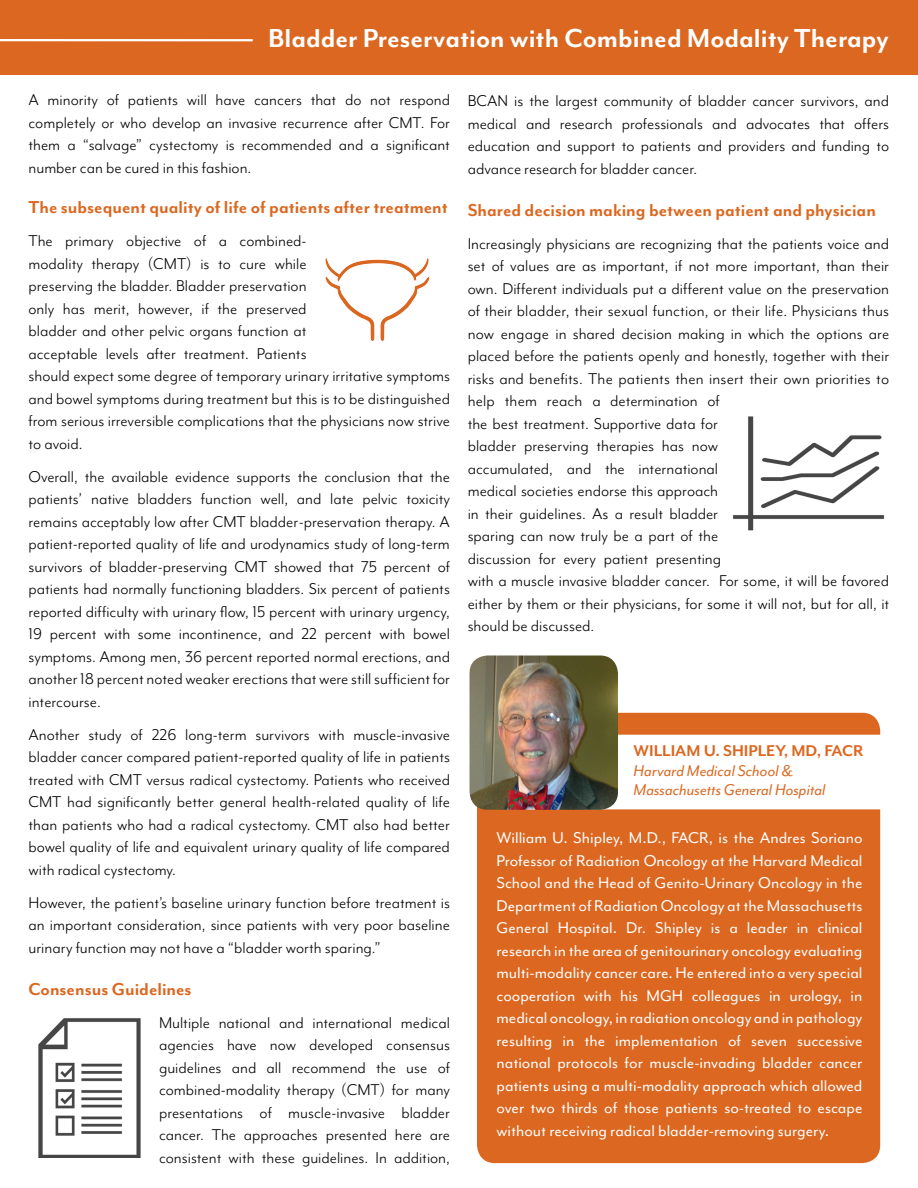
<style>
.page{position:relative;width:918px;height:1188px;background:#fff}
.page>*{position:absolute;margin:0;border:0;box-sizing:border-box;transform-origin:0 0}
.t1{font:700 30px "Mr Eaves Mod OT";color:#fff}
.t2{font:700 19.8px "Mr Eaves Mod OT";color:#db6720}
.t3{font:18px/22.5px "Mr Eaves Mod OT";color:#000;text-align:justify}
.t4{font:18px/22.5px "Mr Eaves Mod OT";color:#fff;text-align:justify}
.t5{font:italic 18px/19.5px "Mr Eaves Mod OT";color:#db6720}
.t6{font:700 18px "Mr Eaves Mod OT";color:#db6720}
</style>
<div class="page">
<div style="left:0;top:0;width:918px;height:75px;background:#db6720"></div>
<hr style="left:0;top:39px;width:253px;height:2px;background:#fff">
<img style="left:733px;top:416px;width:152px;height:115px">
<img style="left:38px;top:1018px;width:103px;height:140px">
<div style="left:477px;top:713px;width:403px;height:450px;background:#db6720;border-radius:18px"></div>
<div style="left:571px;top:735px;width:326px;height:74px;background:#fff;border-radius:18px"></div>
<img style="left:470px;top:656px;width:148px;height:154px">
<img style="left:325px;top:258px;width:105px;height:83px">
<h1 class="t1" style="left:268px;top:22px;width:622px">Bladder Preservation with Combined Modality Therapy</h1>
<p class="t3" style="left:28px;top:89px;width:423px">A minority of patients will have cancers that do not respond completely or who develop an invasive recurrence after CMT. For them a “salvage” cystectomy is recommended and a significant number can be cured in this fashion.</p>
<p class="t2" style="left:28px;top:196px;width:421px">The subsequent quality of life of patients after treatment</p>
<p class="t3" style="left:28px;top:230px;width:423px;text-align:left">The primary objective of a combined-<br>modality therapy (CMT) is to cure while<br>preserving the bladder. Bladder preservation<br>only has merit, however, if the preserved<br>bladder and other pelvic organs function at<br>acceptable levels after treatment. Patients<br>should expect some degree of temporary urinary irritative symptoms and bowel symptoms during treatment but this is to be distinguished from serious irreversible complications that the physicians now strive to avoid.</p>
<p class="t3" style="left:28px;top:465px;width:423px">Overall, the available evidence supports the conclusion that the patients’ native bladders function well, and late pelvic toxicity remains acceptably low after CMT bladder-preservation therapy. A patient-reported quality of life and urodynamics study of long-term survivors of bladder-preserving CMT showed that 75 percent of patients had normally functioning bladders. Six percent of patients reported difficulty with urinary flow, 15 percent with urinary urgency, 19 percent with some incontinence, and 22 percent with bowel symptoms. Among men, 36 percent reported normal erections, and another 18 percent noted weaker erections that were still sufficient for intercourse.</p>
<p class="t3" style="left:28px;top:723px;width:423px">Another study of 226 long-term survivors with muscle-invasive bladder cancer compared patient-reported quality of life in patients treated with CMT versus radical cystectomy. Patients who received CMT had significantly better general health-related quality of life than patients who had a radical cystectomy. CMT also had better bowel quality of life and equivalent urinary quality of life compared with radical cystectomy.</p>
<p class="t3" style="left:28px;top:891px;width:423px">However, the patient’s baseline urinary function before treatment is an important consideration, since patients with very poor baseline urinary function may not have a “bladder worth sparing.”</p>
<p class="t2" style="left:28px;top:978px;width:165px">Consensus Guidelines</p>
<p class="t3" style="left:159px;top:1011px;width:293px">Multiple national and international medical agencies have now developed consensus guidelines and all recommend the use of combined-modality therapy (CMT) for many presentations of muscle-invasive bladder cancer. The approaches presented here are consistent with these guidelines. In addition,</p>
<p class="t3" style="left:468px;top:90px;width:423px">BCAN is the largest community of bladder cancer survivors, and medical and research professionals and advocates that offers education and support to patients and providers and funding to advance research for bladder cancer.</p>
<p class="t2" style="left:468px;top:199px;width:410px">Shared decision making between patient and physician</p>
<p class="t3" style="left:468px;top:232px;width:423px;text-align:left">Increasingly physicians are recognizing that the patients voice and set of values are as important, if not more important, than their own. Different individuals put a different value on the preservation of their bladder, their sexual function, or their life. Physicians thus now engage in shared decision making in which the options are placed before the patients openly and honestly, together with their risks and benefits. The patients then insert their own priorities to help them reach a determination of<br>the best treatment. Supportive data for<br>bladder preserving therapies has now<br>accumulated, and the international<br>medical societies endorse this approach<br>in their guidelines. As a result bladder<br>sparing can now truly be a part of the<br>discussion for every patient presenting<br>with a muscle invasive bladder cancer. For some, it will be favored either by them or their physicians, for some it will not, but for all, it should be discussed.</p>
<p class="t6" style="left:634px;top:741px;width:231px">WILLIAM U. SHIPLEY, MD, FACR</p>
<p class="t5" style="left:634px;top:761px;width:193px">Harvard Medical School &amp;<br>Massachusetts General Hospital</p>
<p class="t4" style="left:496px;top:827px;width:368px">William U. Shipley, M.D., FACR, is the Andres Soriano Professor of Radiation Oncology at the Harvard Medical School and the Head of Genito-Urinary Oncology in the Department of Radiation Oncology at the Massachusetts General Hospital. Dr. Shipley is a leader in clinical research in the area of genitourinary oncology evaluating multi-modality cancer care. He entered into a very special cooperation with his MGH colleagues in urology, in medical oncology, in radiation oncology and in pathology resulting in the implementation of seven successive national protocols for muscle-invading bladder cancer patients using a multi-modality approach which allowed over two thirds of those patients so-treated to escape without receiving radical bladder-removing surgery.</p>
</div>
